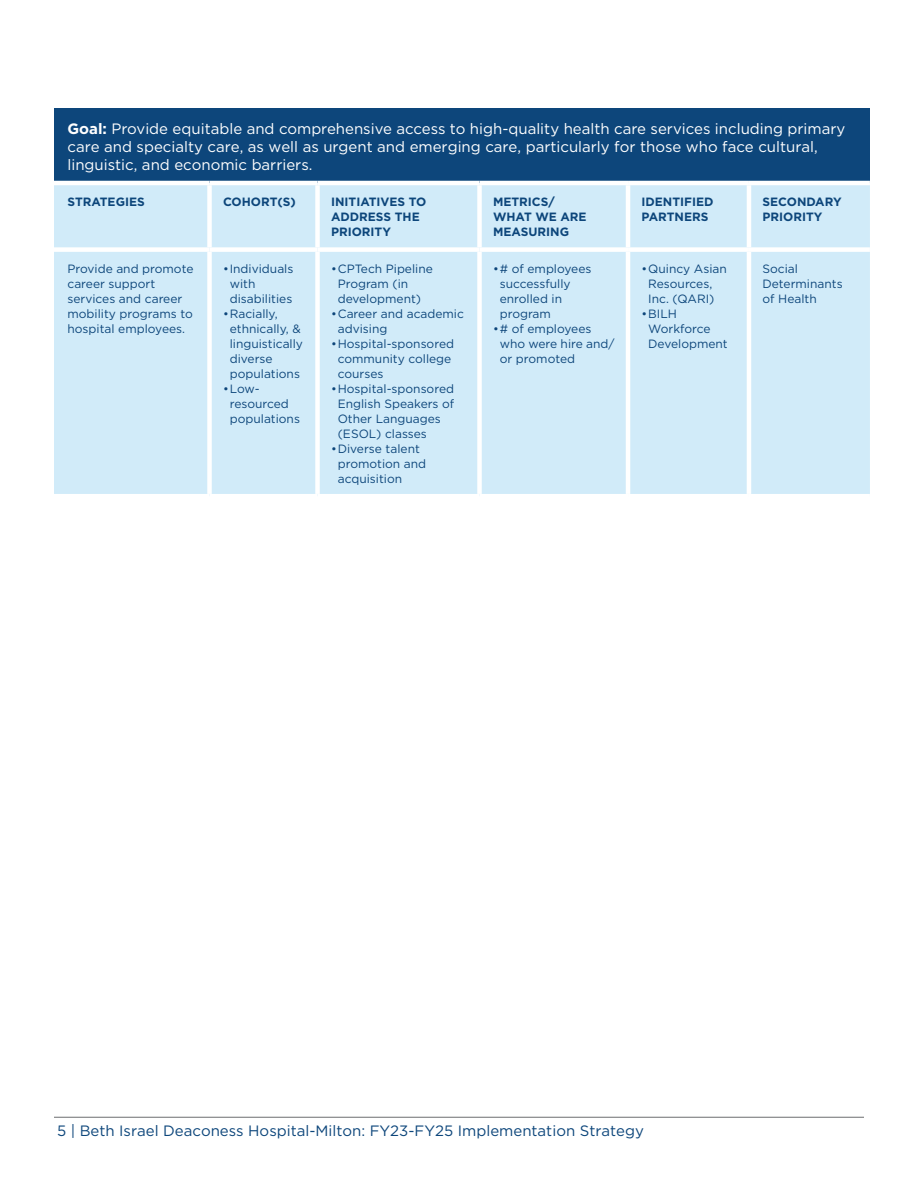
<style>
.page{position:relative;width:918px;height:1188px;background:#fff}
.page>*{position:absolute;margin:0;border:0;box-sizing:border-box;transform-origin:0 0}
.t1{font:15px/17.9px "Gotham";color:#fff}
.t2{font:15px "Gotham";color:#0d467b}
.t3{font:12px/15px "Gotham";color:#0d467b}
.t4{font:700 12px/15px "Gotham";color:#0d467b}
.s1{font-weight:700}
</style>
<div class="page">
<hr style="left:54px;top:1117px;width:810px;height:1px;background:#6c6d70">
<div style="left:54px;top:108px;width:816px;height:75px;background:#0d467b"></div>
<div style="left:54px;top:185px;width:816px;height:309px;background:#d1ebf9"></div>
<div style="left:207px;top:185px;width:5px;height:62px;background:#fff"></div>
<div style="left:315px;top:185px;width:5px;height:62px;background:#fff"></div>
<div style="left:477px;top:185px;width:5px;height:62px;background:#fff"></div>
<hr style="left:626px;top:185px;width:4px;height:62px;background:#fff">
<hr style="left:747px;top:185px;width:4px;height:62px;background:#fff">
<div style="left:207px;top:252px;width:5px;height:242px;background:#fff"></div>
<div style="left:315px;top:252px;width:5px;height:242px;background:#fff"></div>
<div style="left:477px;top:252px;width:5px;height:242px;background:#fff"></div>
<hr style="left:626px;top:252px;width:4px;height:242px;background:#fff">
<hr style="left:747px;top:252px;width:4px;height:242px;background:#fff">
<hr style="left:54px;top:181px;width:156px;height:4px;background:#fff">
<hr style="left:210px;top:181px;width:108px;height:4px;background:#fff">
<hr style="left:318px;top:181px;width:162px;height:4px;background:#fff">
<hr style="left:480px;top:181px;width:148px;height:4px;background:#fff">
<hr style="left:628px;top:181px;width:121px;height:4px;background:#fff">
<hr style="left:749px;top:181px;width:121px;height:4px;background:#fff">
<div style="left:54px;top:247px;width:156px;height:5px;background:#fff"></div>
<div style="left:210px;top:247px;width:108px;height:5px;background:#fff"></div>
<div style="left:318px;top:247px;width:162px;height:5px;background:#fff"></div>
<div style="left:480px;top:247px;width:148px;height:5px;background:#fff"></div>
<div style="left:628px;top:247px;width:121px;height:5px;background:#fff"></div>
<div style="left:749px;top:247px;width:121px;height:5px;background:#fff"></div>
<p class="t1" style="left:68px;top:119px;width:779px"><span class="s1">Goal:</span> Provide equitable and comprehensive access to high-quality health care services including primary care and specialty care, as well as urgent and emerging care, particularly for those who face cultural, linguistic, and economic barriers.</p>
<p class="t4" style="left:68px;top:194px;width:79px">STRATEGIES</p>
<p class="t4" style="left:223px;top:194px;width:74px">COHORT(S)</p>
<p class="t4" style="left:331px;top:194px;width:97px">INITIATIVES TO<br>ADDRESS THE<br>PRIORITY</p>
<p class="t4" style="left:493px;top:194px;width:95px">METRICS/<br>WHAT WE ARE<br>MEASURING</p>
<p class="t4" style="left:642px;top:194px;width:74px">IDENTIFIED<br>PARTNERS</p>
<p class="t4" style="left:762px;top:194px;width:81px">SECONDARY<br>PRIORITY</p>
<p class="t3" style="left:68px;top:261px;width:127px">Provide and promote career support services and career mobility programs to hospital employees.</p>
<p class="t3" style="left:230px;top:261px;width:65px;text-indent:-7px">•Individuals with disabilities</p>
<p class="t3" style="left:500px;top:261px;width:93px;text-indent:-7px">•# of employees successfully enrolled in program</p>
<p class="t3" style="left:500px;top:321px;width:116px;text-indent:-7px">•# of employees who were hire and/ or promoted</p>
<p class="t3" style="left:338px;top:261px;width:97px;text-indent:-7px">•CPTech Pipeline<br>Program (in development)</p>
<p class="t3" style="left:338px;top:306px;width:128px;text-indent:-7px">•Career and academic advising</p>
<p class="t3" style="left:338px;top:336px;width:118px;text-indent:-7px">•Hospital-sponsored community college courses</p>
<p class="t3" style="left:338px;top:381px;width:118px;text-indent:-7px">•Hospital-sponsored<br>English Speakers of<br>Other Languages (ESOL) classes</p>
<p class="t3" style="left:338px;top:441px;width:90px;text-indent:-7px">•Diverse talent promotion and acquisition</p>
<p class="t3" style="left:762px;top:261px;width:82px">Social<br>Determinants of Health</p>
<p class="t3" style="left:648px;top:261px;width:80px;text-indent:-7px">•Quincy Asian<br>Resources,<br>Inc. (QARI)</p>
<p class="t3" style="left:648px;top:306px;width:81px;text-indent:-7px">•BILH<br>Workforce<br>Development</p>
<p class="t3" style="left:230px;top:306px;width:75px;text-indent:-7px">•Racially, ethnically, &amp; linguistically diverse populations</p>
<p class="t3" style="left:230px;top:381px;width:72px;text-indent:-7px">•Low&shy;resourced populations</p>
<p class="t2" style="left:57px;top:1121px;width:588px">5 | Beth Israel Deaconess Hospital-Milton: FY23-FY25 Implementation Strategy</p>
</div>
